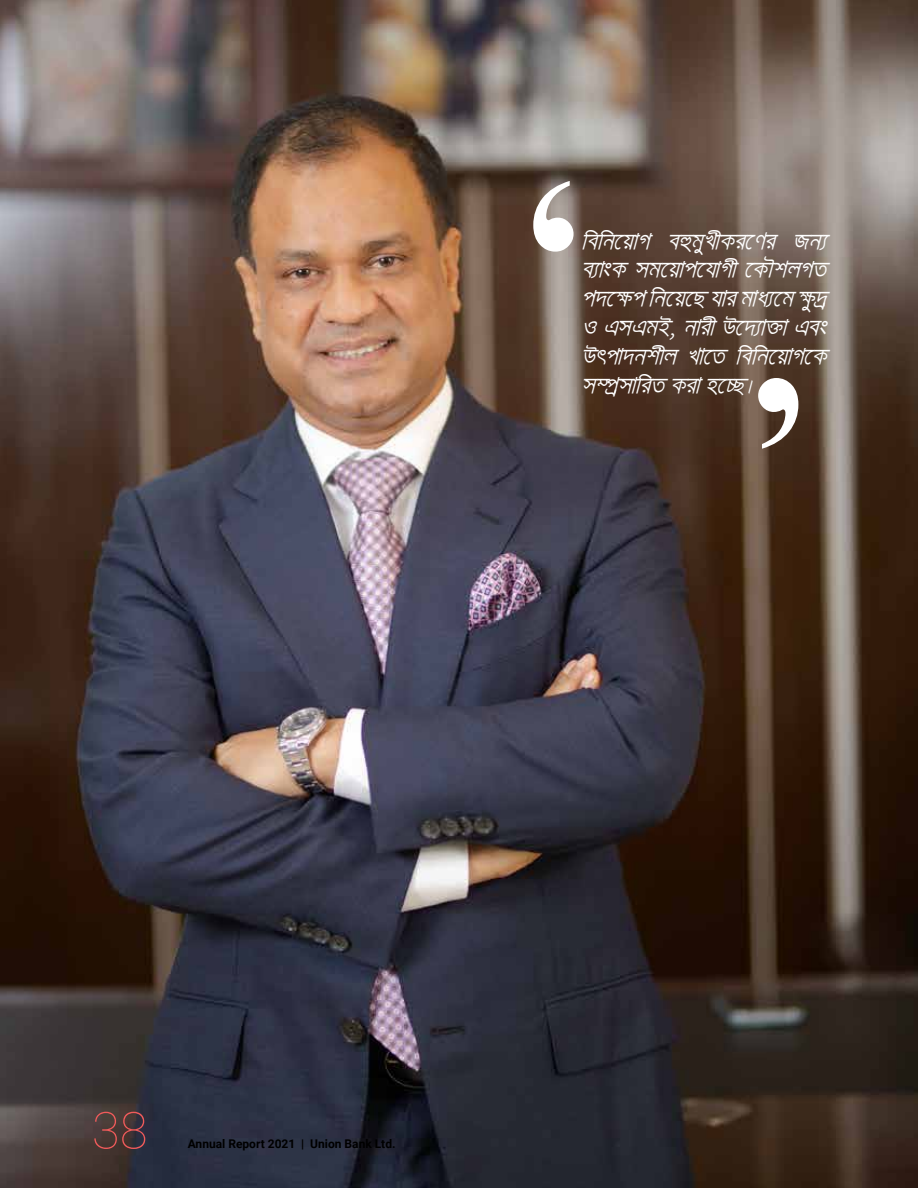
<style>
.page{position:relative;width:918px;height:1188px;background:#fff}
.page>*{position:absolute;margin:0;border:0;box-sizing:border-box;transform-origin:0 0}
.t1{font:100 51px "Roboto";color:#f15b5b}
.t2{font:italic 24px/28.8px "Karnaphuli MJ";color:#fff}
.t3{font:700 12px "Roboto";color:#000}
</style>
<div class="page">
<img style="left:0;top:0;width:918px;height:1188px">
<svg style="left:533px;top:181px;width:41px;height:71px"></svg>
<svg style="left:758px;top:378px;width:40px;height:71px"></svg>
<p class="t2" style="left:581px;top:227px;width:259px">WEWB‡QVM EÛGYLXKI‡YI RB¨<br>E¨VSK MG‡QVC‡HVMX ‡KŠKJMZ<br>C`‡ŸC WB‡Q‡Q HVI GVA¨‡G ŸZ`ª<br>I GMGGB, BVIX D‡`¨V³V GES<br>DRCV`BKXJ LV‡Z WEWB‡QVM‡K<br>M¤ÚªMVWIZ KIV N‡”Q|</p>
<h1 class="t1" style="left:92px;top:1095px;width:57px">38</h1>
<p class="t3" style="left:188px;top:1136px;width:209px">Annual Report 2021 | Union Bank Ltd.</p>
</div>
